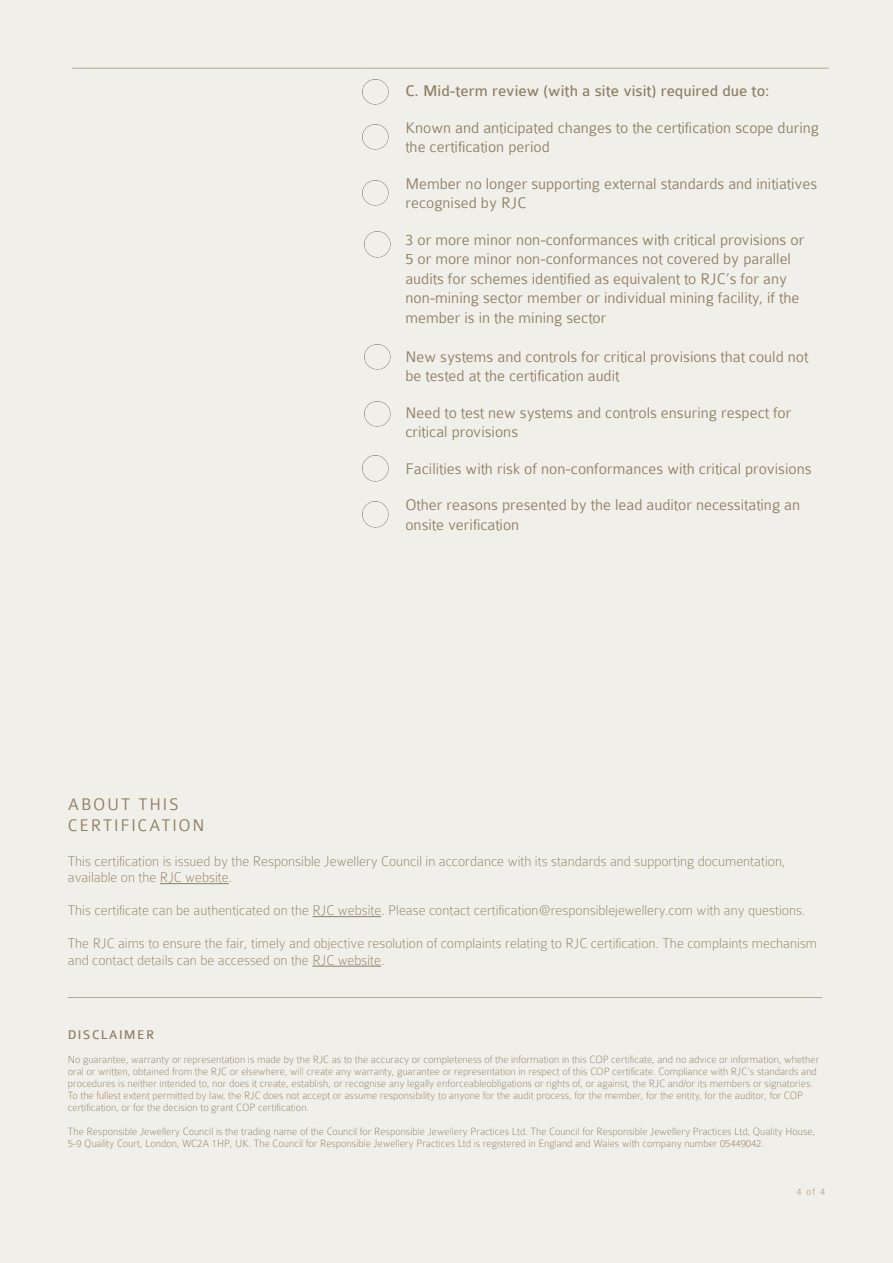
<style>
.page{position:relative;width:893px;height:1263px;background:#f1efea}
.page>*{position:absolute;margin:0;border:0;box-sizing:border-box;transform-origin:0 0}
.Small_subhead_12pt_E{font:300 18px/21px "Colaborate";letter-spacing:.1em;color:#8d7f64}
.Body_copy_Earth_leve{font:300 16.5px/19.5px "Colaborate";color:#8d7f64}
.Body_copy_Earth_leve-2{font:16.5px "Colaborate";color:#8d7f64}
.t1{font:100 15px/16.5px "Colaborate";color:#8d7f64}
.t2{font:13.5px "Colaborate";letter-spacing:.1em;color:#8d7f64}
.t3{font:100 11.25px/12px "Colaborate";color:#8d7f64}
.t4{font:300 10.5px "Colaborate";color:#b5a996}
</style>
<div class="page">
<hr style="left:72px;top:68px;width:291px;height:1px;background:#b5a996">
<hr style="left:363px;top:68px;width:466px;height:1px;background:#b5a996">
<img style="left:363px;top:79px;width:25px;height:26px">
<img style="left:363px;top:124px;width:25px;height:26px">
<img style="left:363px;top:180px;width:25px;height:26px">
<img style="left:365px;top:232px;width:25px;height:25px">
<img style="left:365px;top:401px;width:25px;height:25px">
<img style="left:365px;top:345px;width:25px;height:25px">
<img style="left:363px;top:456px;width:25px;height:25px">
<img style="left:363px;top:502px;width:25px;height:25px">
<hr style="left:160px;top:883px;width:69px;height:1px;background:#8d7f64">
<hr style="left:313px;top:916px;width:68px;height:1px;background:#8d7f64">
<hr style="left:312px;top:966px;width:69px;height:1px;background:#8d7f64">
<hr style="left:68px;top:997px;width:754px;height:1px;background:#b5a996">
<p class="Small_subhead_12pt_E" style="left:68px;top:794px;width:138px">ABOUT THIS<br>CERTIFICATION</p>
<p class="Body_copy_Earth_leve-2" style="left:405px;top:82px;width:366px">C. Mid-term review (with a site visit) required due to:</p>
<p class="Body_copy_Earth_leve" style="left:405px;top:118px;width:415px">Known and anticipated changes to the certification scope during the certification period</p>
<p class="Body_copy_Earth_leve" style="left:405px;top:174px;width:413px">Member no longer supporting external standards and initiatives recognised by RJC</p>
<p class="Body_copy_Earth_leve" style="left:405px;top:230px;width:400px">3 or more minor non-conformances with critical provisions or 5 or more minor non-conformances not covered by parallel audits for schemes identified as equivalent to RJC’s for any non-mining sector member or individual mining facility, if the member is in the mining sector</p>
<p class="Body_copy_Earth_leve" style="left:405px;top:347px;width:404px">New systems and controls for critical provisions that could not be tested at the certification audit</p>
<p class="Body_copy_Earth_leve" style="left:405px;top:403px;width:388px">Need to test new systems and controls ensuring respect for critical provisions</p>
<p class="Body_copy_Earth_leve" style="left:405px;top:459px;width:408px">Facilities with risk of non-conformances with critical provisions</p>
<p class="Body_copy_Earth_leve" style="left:405px;top:495px;width:396px">Other reasons presented by the lead auditor necessitating an onsite verification</p>
<p class="t1" style="left:68px;top:852px;width:719px">This certification is issued by the Responsible Jewellery Council in accordance with its standards and supporting documentation, available on the RJC website.</p>
<p class="t1" style="left:68px;top:902px;width:739px">This certificate can be authenticated on the RJC website. Please contact certification@responsiblejewellery.com with any questions.</p>
<p class="t1" style="left:68px;top:935px;width:751px">The RJC aims to ensure the fair, timely and objective resolution of complaints relating to RJC certification. The complaints mechanism and contact details can be accessed on the RJC website.</p>
<p class="t2" style="left:68px;top:1028px;width:88px">DISCLAIMER</p>
<p class="t3" style="left:68px;top:1053px;width:753px">No guarantee, warranty or representation is made by the RJC as to the accuracy or completeness of the information in this COP certificate, and no advice or information, whether oral or written, obtained from the RJC or elsewhere, will create any warranty, guarantee or representation in respect of this COP certificate. Compliance with RJC’s standards and procedures is neither intended to, nor does it create, establish, or recognise any legally enforceableobligations or rights of, or against, the RJC and/or its members or signatories.<br>To the fullest extent permitted by law, the RJC does not accept or assume responsibility to anyone for the audit process, for the member, for the entity, for the auditor, for COP certification, or for the decision to grant COP certification.</p>
<p class="t3" style="left:68px;top:1125px;width:749px">The Responsible Jewellery Council is the trading name of the Council for Responsible Jewellery Practices Ltd. The Council for Responsible Jewellery Practices Ltd, Quality House,<br>5-9 Quality Court, London, WC2A 1HP, UK. The Council for Responsible Jewellery Practices Ltd is registered in England and Wales with company number 05449042.</p>
<p class="t4" style="left:796px;top:1186px;width:30px">4 of 4</p>
</div>
